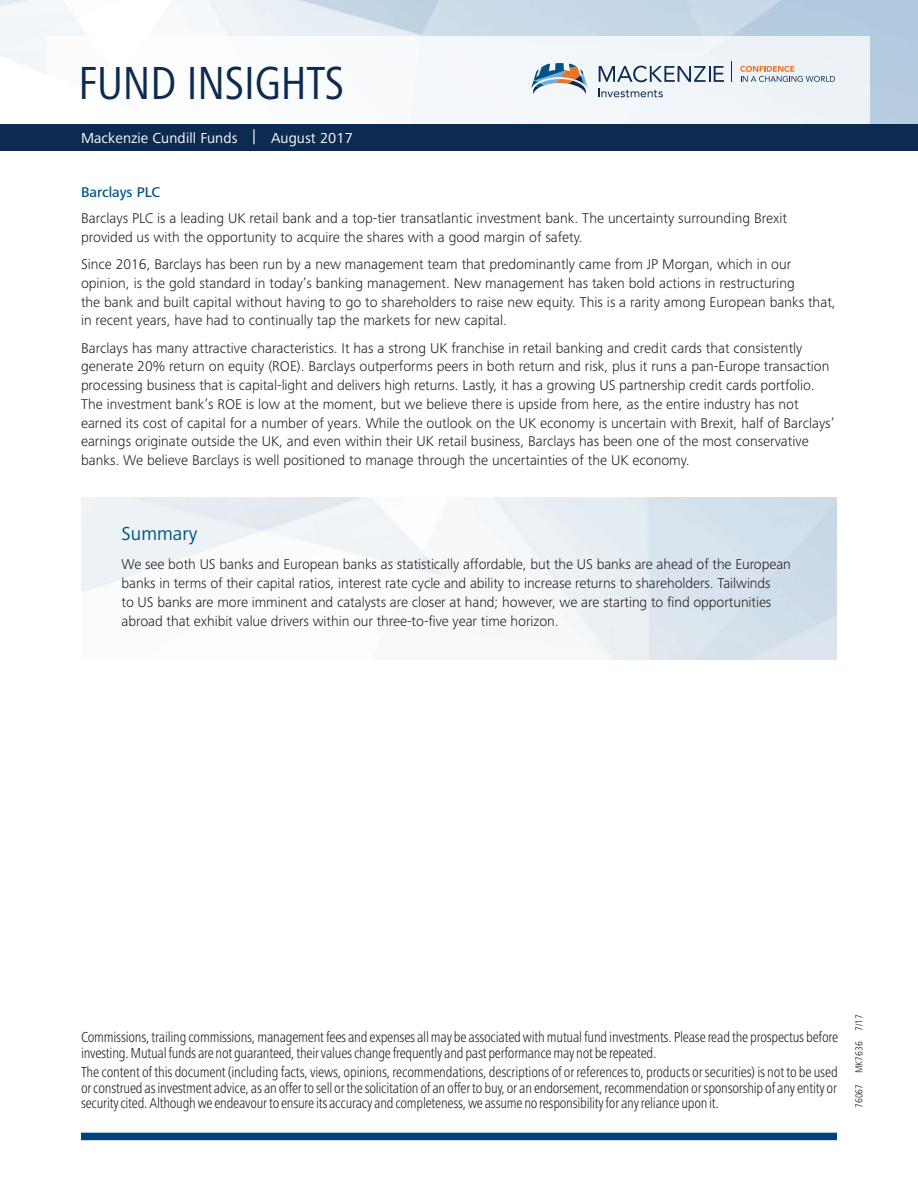
<style>
.page{position:relative;width:918px;height:1188px;background:#fff}
.page>*{position:absolute;margin:0;border:0;box-sizing:border-box;transform-origin:0 0}
.t1{font:condensed 48px "Frutiger Next Pro";letter-spacing:-.015em;color:#0d2b51}
.t2{font:19.5px "Frutiger Next Pro";color:#015486}
.t3{font:300 condensed 15px/15.5px "Frutiger Next Pro";letter-spacing:-.015em;color:#231f20}
.t4{font:15px "Frutiger Next Pro";letter-spacing:.005em;color:#fff}
.t5{font:300 14.7px/18.8px "Frutiger Next Pro";color:#231f20}
.t6{font:500 14.7px "Frutiger Next Pro";color:#015386}
.t7{font:300 condensed 10.5px "Frutiger Next Pro";color:#231f20}
</style>
<div class="page">
<div style="left:48px;top:36px;width:822px;height:95px;background:#f5f8fa"></div>
<svg style="left:531px;top:63px;width:57px;height:32px"></svg>
<svg style="left:740px;top:66px;width:95px;height:16px"></svg>
<svg style="left:599px;top:66px;width:125px;height:16px"></svg>
<svg style="left:599px;top:89px;width:64px;height:8px"></svg>
<div style="left:0;top:124px;width:918px;height:27px;background:#0d2b51"></div>
<div style="left:81px;top:1133px;width:756px;height:7px;background:#00447b"></div>
<h1 class="t1" style="left:78px;top:56px;width:268px">FUND INSIGHTS</h1>
<p class="t4" style="left:81px;top:129px;width:273px">Mackenzie Cundill Funds | August 2017</p>
<p class="t6" style="left:81px;top:184px;width:81px">Barclays PLC</p>
<p class="t5" style="left:81px;top:209px;width:708px">Barclays PLC is a leading UK retail bank and a top-tier transatlantic investment bank. The uncertainty surrounding Brexit provided us with the opportunity to acquire the shares with a good margin of safety.</p>
<p class="t5" style="left:81px;top:255px;width:756px">Since 2016, Barclays has been run by a new management team that predominantly came from JP Morgan, which in our opinion, is the gold standard in today’s banking management. New management has taken bold actions in restructuring<br>the bank and built capital without having to go to shareholders to raise new equity. This is a rarity among European banks that, in recent years, have had to continually tap the markets for new capital.</p>
<p class="t5" style="left:81px;top:338px;width:755px">Barclays has many attractive characteristics. It has a strong UK franchise in retail banking and credit cards that consistently generate 20% return on equity (ROE). Barclays outperforms peers in both return and risk, plus it runs a pan-Europe transaction processing business that is capital-light and delivers high returns. Lastly, it has a growing US partnership credit cards portfolio.<br>The investment bank’s ROE is low at the moment, but we believe there is upside from here, as the entire industry has not earned its cost of capital for a number of years. While the outlook on the UK economy is uncertain with Brexit, half of Barclays’ earnings originate outside the UK, and even within their UK retail business, Barclays has been one of the most conservative banks. We believe Barclays is well positioned to manage through the uncertainties of the UK economy.</p>
<h2 class="t2" style="left:122px;top:522px;width:78px">Summary</h2>
<p class="t5" style="left:122px;top:555px;width:671px">We see both US banks and European banks as statistically affordable, but the US banks are ahead of the European banks in terms of their capital ratios, interest rate cycle and ability to increase returns to shareholders. Tailwinds<br>to US banks are more imminent and catalysts are closer at hand; however, we are starting to find opportunities abroad that exhibit value drivers within our three-to-five year time horizon.</p>
<p class="t3" style="left:81px;top:1030px;width:759px">Commissions, trailing commissions, management fees and expenses all may be associated with mutual fund investments. Please read the prospectus before investing. Mutual funds are not guaranteed, their values change frequently and past performance may not be repeated.</p>
<p class="t3" style="left:81px;top:1065px;width:758px;text-align:justify">The content of this document (including facts, views, opinions, recommendations, descriptions of or references to, products or securities) is not to be used or construed as investment advice, as an offer to sell or the solicitation of an offer to buy, or an endorsement, recommendation or sponsorship of any entity or security cited. Although we endeavour to ensure its accuracy and completeness, we assume no responsibility for any reliance upon it.</p>
<p class="t7" style="left:853px;top:1108px;width:95px;rotate:-90deg">76067 MK7636 7/17</p>
</div>
